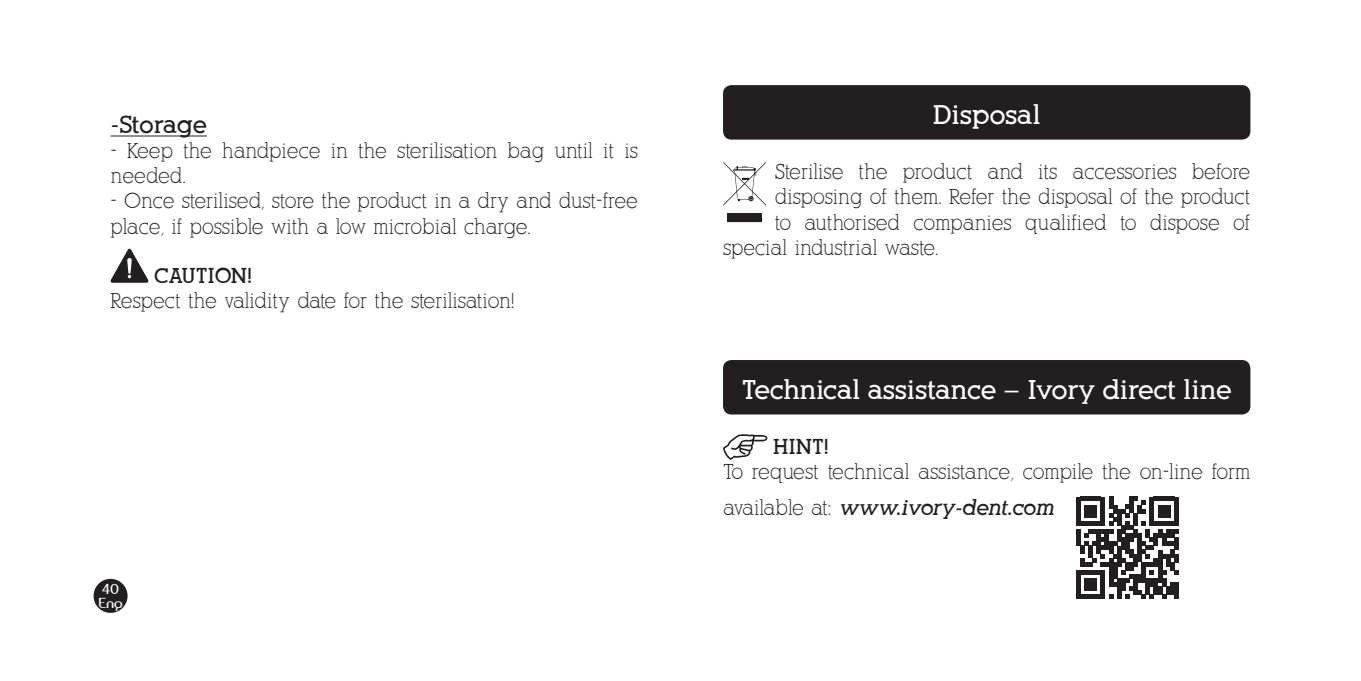
<style>
.page{position:relative;width:1361px;height:681px;background:#fff}
.page>*{position:absolute;margin:0;border:0;box-sizing:border-box;transform-origin:0 0}
.t1{font:700 26.4px "Alexandria FLF";color:#fff}
.t2{font:700 24px "Alexandria FLF";color:#231f20}
.t3{font:21px/25.2px "Alexandria FLF";color:#231f20}
.t4{font:700 21px "Alexandria FLF";color:#231f20}
.t5{font:13.5px/13.5px "Amerika Sans";color:#fff}
.s1{font-weight:700;font-style:italic}
</style>
<div class="page">
<div style="left:94px;top:578px;width:34px;height:34px;background:#231f20;border-radius:50%"></div>
<hr style="left:111px;top:135px;width:96px;height:1px;background:#231f20">
<svg style="left:110px;top:248px;width:39px;height:34px"></svg>
<div style="left:723px;top:85px;width:527px;height:54px;background:#231f20;border-radius:9px"></div>
<svg style="left:727px;top:213px;width:35px;height:9px"></svg>
<svg style="left:723px;top:162px;width:43px;height:43px"></svg>
<div style="left:723px;top:360px;width:527px;height:54px;background:#231f20;border-radius:9px"></div>
<svg style="left:723px;top:434px;width:44px;height:25px"></svg>
<hr style="left:1076px;top:496px;width:4px;height:29px;background:#231f20">
<hr style="left:1076px;top:529px;width:4px;height:16px;background:#231f20">
<hr style="left:1076px;top:570px;width:4px;height:28px;background:#231f20">
<svg style="left:1080px;top:496px;width:98px;height:102px"></svg>
<hr style="left:1174px;top:582px;width:4px;height:16px;background:#231f20">
<p class="t2" style="left:111px;top:112px;width:98px">-Storage</p>
<p class="t3" style="left:111px;top:138px;width:529px">- Keep the handpiece in the sterilisation bag until it is needed.</p>
<p class="t3" style="left:111px;top:188px;width:529px">- Once sterilised, store the product in a dry and dust-free place, if possible with a low microbial charge.</p>
<p class="t4" style="left:154px;top:264px;width:99px">CAUTION!</p>
<p class="t3" style="left:111px;top:288px;width:405px">Respect the validity date for the sterilisation!</p>
<p class="t5" style="left:98px;top:582px;width:26px">40<br>Eng</p>
<p class="t1" style="left:932px;top:101px;width:109px">Disposal</p>
<p class="t3" style="left:775px;top:159px;width:477px">Sterilise the product and its accessories before</p>
<p class="t3" style="left:775px;top:184px;width:477px">disposing of them. Refer the disposal of the product</p>
<p class="t3" style="left:775px;top:210px;width:477px">to authorised companies qualified to dispose of</p>
<p class="t3" style="left:723px;top:235px;width:217px">special industrial waste.</p>
<p class="t1" style="left:742px;top:375px;width:491px">Technical assistance – Ivory direct line</p>
<p class="t4" style="left:773px;top:435px;width:57px">HINT!</p>
<p class="t3" style="left:723px;top:454px;width:529px;line-height:36px">To request technical assistance, compile the on-line form available at: <span class="s1">www.ivory-dent.com</span></p>
</div>
